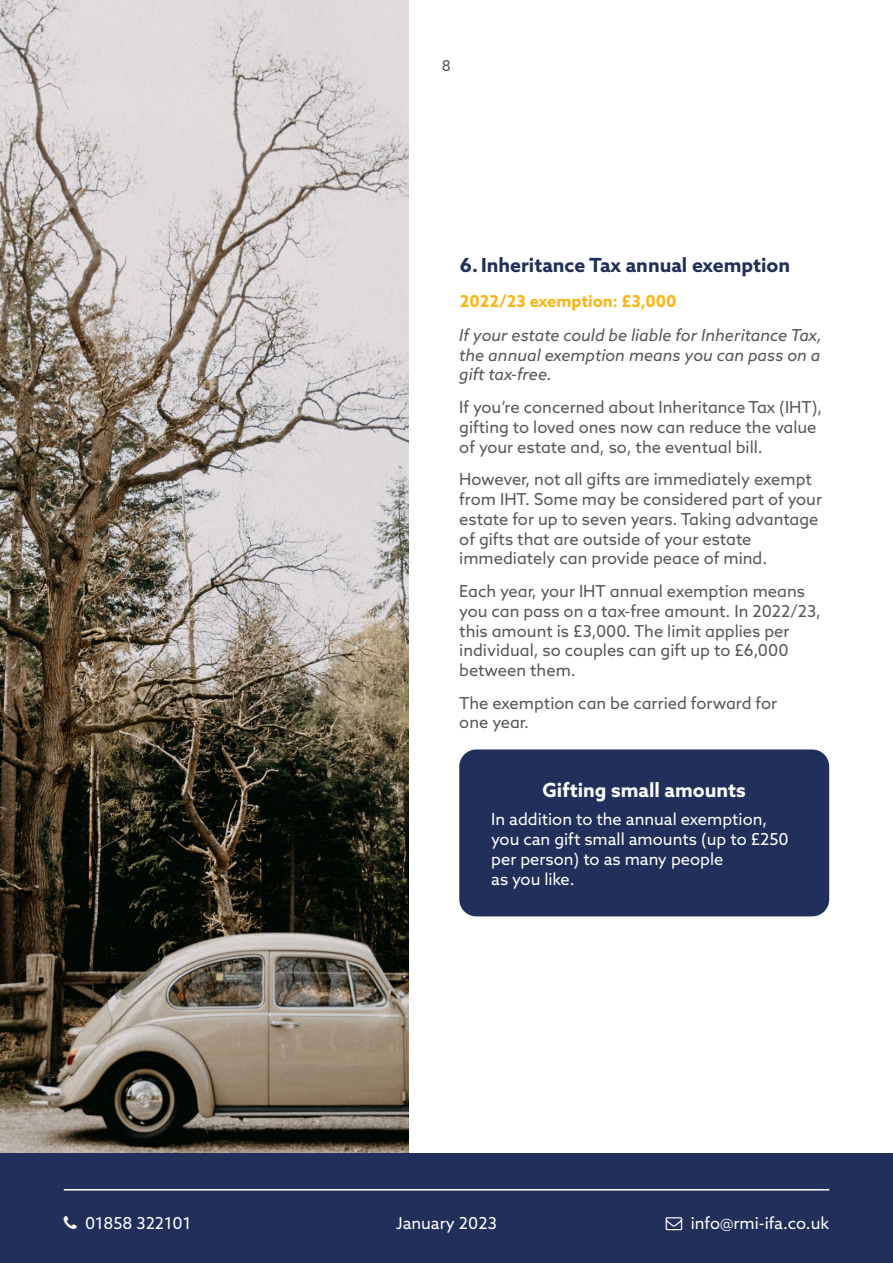
<style>
.page{position:relative;width:893px;height:1263px;background:#fff}
.page>*{position:absolute;margin:0;border:0;box-sizing:border-box;transform-origin:0 0}
.t1{font:700 19.5px "Azo Sans";color:#21305a}
.t2{font:700 19.5px "Azo Sans";color:#fff}
.t3{font:16.5px/19.8px "Azo Sans";color:#575756}
.t4{font:16.5px/19.8px "Azo Sans";color:#fff}
.t5{font:italic 16.5px/19.8px "Azo Sans";color:#575756;text-align:justify}
.t6{font:700 16.5px "Azo Sans";color:#fab616}
.t7{font:15px "Azo Sans";color:#575756}
</style>
<div class="page">
<img style="left:0;top:0;width:408px;height:1153px">
<div style="left:0;top:1153px;width:893px;height:110px;background:#21305a"></div>
<hr style="left:64px;top:1189px;width:765px;height:1px;background:#fff">
<div style="left:459px;top:749px;width:370px;height:167px;background:#21305a;border-radius:17px"></div>
<p class="t7" style="left:442px;top:56px;width:11px">8</p>
<p class="t1" style="left:460px;top:252px;width:332px">6. Inheritance Tax annual exemption</p>
<p class="t6" style="left:460px;top:290px;width:218px">2022/23 exemption: £3,000</p>
<p class="t5" style="left:459px;top:325px;width:364px">If your estate could be liable for Inheritance Tax, the annual exemption means you can pass on a gift tax-free.</p>
<p class="t3" style="left:459px;top:397px;width:365px">If you’re concerned about Inheritance Tax (IHT), gifting to loved ones now can reduce the value of your estate and, so, the eventual bill.</p>
<p class="t3" style="left:459px;top:469px;width:364px">However, not all gifts are immediately exempt from IHT. Some may be considered part of your estate for up to seven years. Taking advantage of gifts that are outside of your estate immediately can provide peace of mind.</p>
<p class="t3" style="left:459px;top:581px;width:363px">Each year, your IHT annual exemption means you can pass on a tax-free amount. In 2022/23, this amount is £3,000. The limit applies per individual, so couples can gift up to £6,000 between them.</p>
<p class="t3" style="left:459px;top:693px;width:320px">The exemption can be carried forward for one year.</p>
<p class="t2" style="left:543px;top:777px;width:205px">Gifting small amounts</p>
<p class="t4" style="left:491px;top:809px;width:299px">In addition to the annual exemption, you can gift small amounts (up to £250 per person) to as many people<br>as you like.</p>
<p class="t4" style="left:85px;top:1213px;width:108px">01858 322101</p>
<p class="t4" style="left:691px;top:1213px;width:140px">info@rmi-ifa.co.uk</p>
<p class="t4" style="left:396px;top:1213px;width:102px">January 2023</p>
</div>
